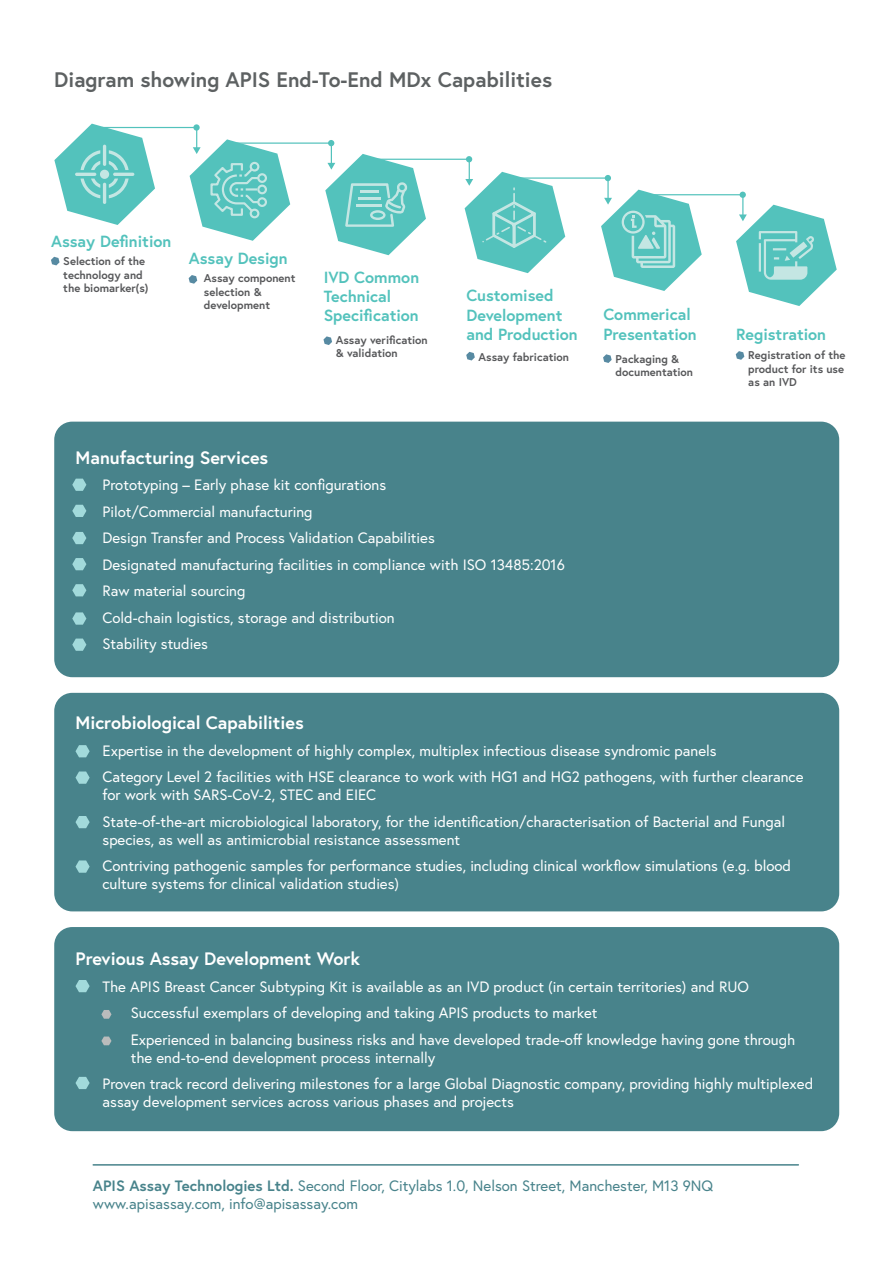
<style>
.page{position:relative;width:893px;height:1263px;background:#fff}
.page>*{position:absolute;margin:0;border:0;box-sizing:border-box;transform-origin:0 0}
.Paragraph_Style_Grey{font:700 21px "Europa";color:#5d6162}
.Paragraph_Style_Whit{font:700 18px "Europa";color:#fff}
.t1{font:700 16.2px/19.4px "Europa";color:#53c2bc}
.t2{font:15px/18px "Europa";color:#fff}
.Paragraph_Style_Whit-2{font:15px "Europa";color:#48838b}
.t3{font:700 11.25px/13.5px "Europa";color:#57585a}
.s1{font-weight:700}
</style>
<div class="page">
<hr style="left:93px;top:1164px;width:705px;height:1px;background:#48838b">
<svg style="left:51px;top:124px;width:786px;height:182px"></svg>
<svg style="left:466px;top:352px;width:9px;height:8px"></svg>
<svg style="left:603px;top:354px;width:9px;height:9px"></svg>
<svg style="left:736px;top:351px;width:8px;height:9px"></svg>
<svg style="left:323px;top:336px;width:9px;height:9px"></svg>
<div style="left:54px;top:693px;width:785px;height:218px;background:#48838b;border-radius:18px"></div>
<svg style="left:75px;top:745px;width:15px;height:12px"></svg>
<svg style="left:75px;top:771px;width:15px;height:13px"></svg>
<svg style="left:75px;top:816px;width:15px;height:12px"></svg>
<svg style="left:75px;top:860px;width:15px;height:13px"></svg>
<div style="left:54px;top:927px;width:785px;height:204px;background:#48838b;border-radius:18px"></div>
<svg style="left:75px;top:980px;width:15px;height:12px"></svg>
<svg style="left:75px;top:1077px;width:15px;height:12px"></svg>
<div style="left:54px;top:422px;width:785px;height:255px;background:#48838b;border-radius:18px"></div>
<svg style="left:72px;top:479px;width:14px;height:12px"></svg>
<svg style="left:72px;top:558px;width:14px;height:12px"></svg>
<svg style="left:72px;top:505px;width:14px;height:12px"></svg>
<svg style="left:72px;top:584px;width:14px;height:12px"></svg>
<svg style="left:72px;top:532px;width:14px;height:12px"></svg>
<svg style="left:72px;top:612px;width:14px;height:13px"></svg>
<svg style="left:72px;top:638px;width:14px;height:13px"></svg>
<svg style="left:101px;top:1010px;width:11px;height:9px"></svg>
<svg style="left:101px;top:1036px;width:11px;height:9px"></svg>
<p class="Paragraph_Style_Grey" style="left:54px;top:65px;width:499px">Diagram showing APIS End-To-End MDx Capabilities</p>
<p class="t1" style="left:51px;top:231px;width:122px">Assay Definition</p>
<p class="t3" style="left:63px;top:254px;width:87px">Selection of the technology and the biomarker(s)</p>
<p class="t1" style="left:189px;top:248px;width:100px">Assay Design</p>
<p class="t3" style="left:204px;top:271px;width:93px">Assay component selection &amp; development</p>
<p class="t1" style="left:324px;top:267px;width:97px">IVD Common<br>Technical<br>Specification</p>
<p class="t3" style="left:336px;top:332px;width:93px">Assay verification &amp; validation</p>
<p class="t1" style="left:466px;top:285px;width:113px">Customised<br>Development and Production</p>
<p class="t3" style="left:479px;top:350px;width:92px">Assay fabrication</p>
<p class="t1" style="left:603px;top:305px;width:95px">Commerical<br>Presentation</p>
<p class="t3" style="left:616px;top:352px;width:79px">Packaging &amp; documentation</p>
<p class="Paragraph_Style_Whit" style="left:75px;top:445px;width:194px">Manufacturing Services</p>
<p class="t2" style="left:75px;top:476px;width:312px">• Prototyping – Early phase kit configurations</p>
<p class="t2" style="left:75px;top:502px;width:238px">• Pilot/Commercial manufacturing</p>
<p class="t2" style="left:75px;top:529px;width:361px">• Design Transfer and Process Validation Capabilities</p>
<p class="t2" style="left:75px;top:555px;width:491px">• Designated manufacturing facilities in compliance with ISO 13485:2016</p>
<p class="t2" style="left:75px;top:582px;width:171px">• Raw material sourcing</p>
<p class="t2" style="left:75px;top:608px;width:321px">• Cold-chain logistics, storage and distribution</p>
<p class="t2" style="left:75px;top:635px;width:134px">• Stability studies</p>
<p class="t1" style="left:736px;top:324px;width:92px">Registration</p>
<p class="t3" style="left:748px;top:348px;width:99px">Registration of the product for its use as an IVD</p>
<p class="Paragraph_Style_Whit" style="left:75px;top:710px;width:230px">Microbiological Capabilities</p>
<p class="t2" style="left:75px;top:741px;width:643px">• Expertise in the development of highly complex, multiplex infectious disease syndromic panels</p>
<p class="t2" style="left:102px;top:768px;width:703px;text-indent:-27px">• Category Level 2 facilities with HSE clearance to work with HG1 and HG2 pathogens, with further clearance for work with SARS-CoV-2, STEC and EIEC</p>
<p class="t2" style="left:102px;top:812px;width:684px;text-indent:-27px">• State-of-the-art microbiological laboratory, for the identification/characterisation of Bacterial and Fungal species, as well as antimicrobial resistance assessment</p>
<p class="t2" style="left:102px;top:857px;width:690px;text-indent:-27px">• Contriving pathogenic samples for performance studies, including clinical workflow simulations (e.g. blood culture systems for clinical validation studies)</p>
<p class="Paragraph_Style_Whit" style="left:75px;top:946px;width:286px">Previous Assay Development Work</p>
<p class="t2" style="left:75px;top:977px;width:675px">• The APIS Breast Cancer Subtyping Kit is available as an IVD product (in certain territories) and RUO</p>
<p class="t2" style="left:131px;top:1003px;width:468px">Successful exemplars of developing and taking APIS products to market</p>
<p class="t2" style="left:131px;top:1030px;width:666px">Experienced in balancing business risks and have developed trade-off knowledge having gone through the end-to-end development process internally</p>
<p class="t2" style="left:102px;top:1074px;width:712px;text-indent:-27px">• Proven track record delivering milestones for a large Global Diagnostic company, providing highly multiplexed assay development services across various phases and projects</p>
<p class="Paragraph_Style_Whit-2" style="left:93px;top:1176px;width:622px"><span class="s1">APIS Assay Technologies Ltd.</span> Second Floor, Citylabs 1.0, Nelson Street, Manchester, M13 9NQ</p>
<p class="Paragraph_Style_Whit-2" style="left:93px;top:1194px;width:267px">www.apisassay.com, info@apisassay.com</p>
</div>
